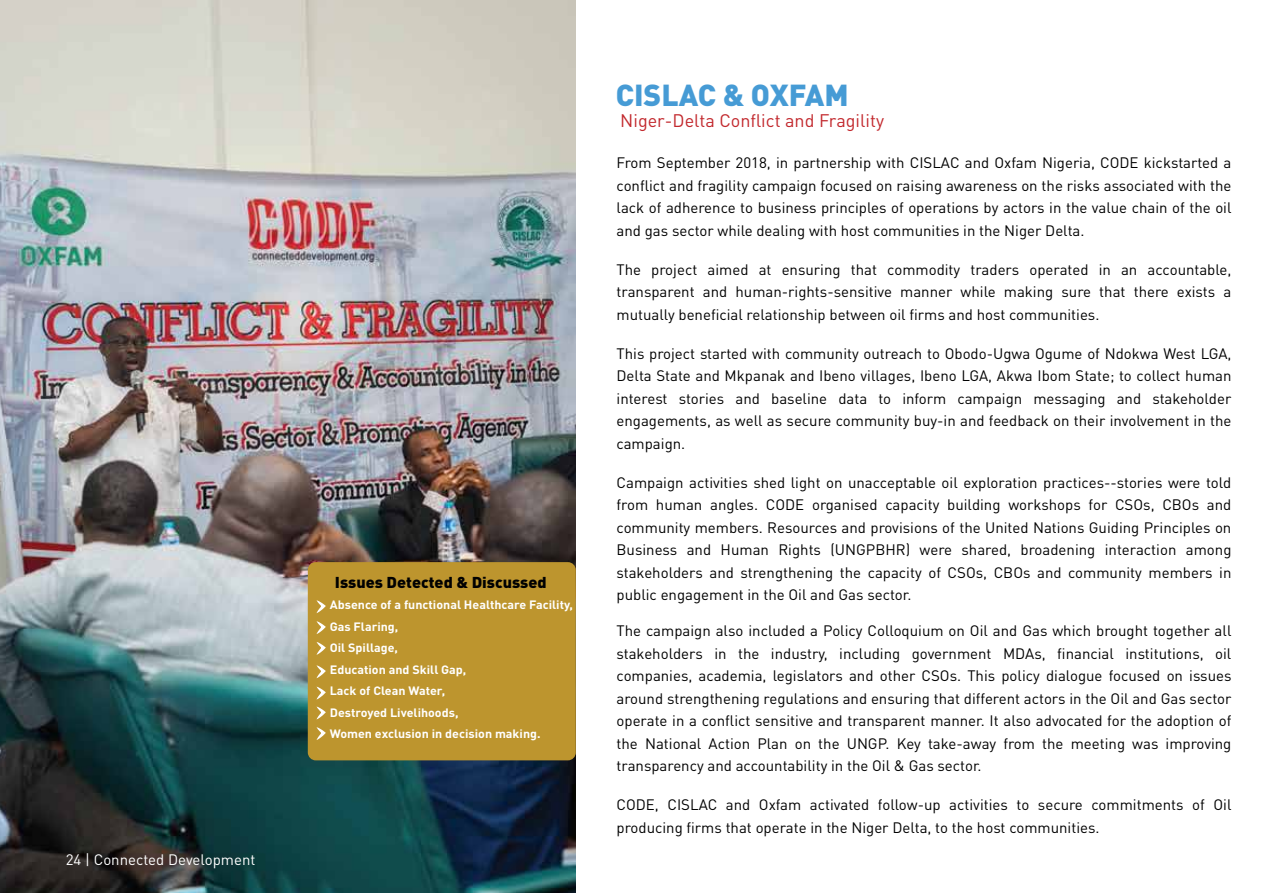
<style>
.page{position:relative;width:1263px;height:893px;background:#fff}
.page>*{position:absolute;margin:0;border:0;box-sizing:border-box;transform-origin:0 0}
.t1{font:900 30px "DIN Pro";color:#469bd5}
.t2{font:18px "DIN Pro";color:#c2282d}
.t3{font:900 15.6px "DIN Pro";color:#010101;scale:1.04 1}
.t4{font:15px/22.5px "DIN Pro";color:#010101;text-align:justify}
.t5{font:15px "DIN Pro";color:#fff}
.t6{font:700 12px/21.5px "DIN Pro";color:#fff;scale:1.04 1}
</style>
<div class="page">
<img style="left:0;top:0;width:576px;height:893px">
<div style="left:308px;top:562px;width:268px;height:198px;background:#bd952e;border-radius:8px"></div>
<svg style="left:316px;top:600px;width:10px;height:13px"></svg>
<svg style="left:316px;top:621px;width:10px;height:13px"></svg>
<svg style="left:316px;top:642px;width:10px;height:13px"></svg>
<svg style="left:316px;top:727px;width:10px;height:13px"></svg>
<svg style="left:316px;top:665px;width:10px;height:13px"></svg>
<svg style="left:316px;top:706px;width:10px;height:13px"></svg>
<svg style="left:316px;top:687px;width:10px;height:13px"></svg>
<p class="t5" style="left:66px;top:849px;width:191px">24 | Connected Development</p>
<p class="t3" style="left:335px;top:572px;width:205px">Issues Detected &amp; Discussed</p>
<p class="t6" style="left:330px;top:594px;width:235px">Absence of a functional Healthcare Facility,<br>Gas Flaring,<br>Oil Spillage,<br>Education and Skill Gap,<br>Lack of Clean Water,<br>Destroyed Livelihoods,<br>Women exclusion in decision making.</p>
<h1 class="t1" style="left:616px;top:75px;width:234px">CISLAC &amp; OXFAM</h1>
<p class="t2" style="left:620px;top:109px;width:265px">Niger-Delta Conflict and Fragility</p>
<p class="t4" style="left:616px;top:151px;width:616px">From September 2018, in partnership with CISLAC and Oxfam Nigeria, CODE kickstarted a conflict and fragility campaign focused on raising awareness on the risks associated with the lack of adherence to business principles of operations by actors in the value chain of the oil and gas sector while dealing with host communities in the Niger Delta.</p>
<p class="t4" style="left:616px;top:257px;width:616px">The project aimed at ensuring that commodity traders operated in an accountable, transparent and human-rights-sensitive manner while making sure that there exists a mutually beneficial relationship between oil firms and host communities.</p>
<p class="t4" style="left:616px;top:341px;width:616px">This project started with community outreach to Obodo-Ugwa Ogume of Ndokwa West LGA, Delta State and Mkpanak and Ibeno villages, Ibeno LGA, Akwa Ibom State; to collect human interest stories and baseline data to inform campaign messaging and stakeholder engagements, as well as secure community buy-in and feedback on their involvement in the campaign.</p>
<p class="t4" style="left:616px;top:470px;width:616px">Campaign activities shed light on unacceptable oil exploration practices--stories were told from human angles. CODE organised capacity building workshops for CSOs, CBOs and community members. Resources and provisions of the United Nations Guiding Principles on Business and Human Rights (UNGPBHR) were shared, broadening interaction among stakeholders and strengthening the capacity of CSOs, CBOs and community members in public engagement in the Oil and Gas sector.</p>
<p class="t4" style="left:616px;top:619px;width:616px">The campaign also included a Policy Colloquium on Oil and Gas which brought together all stakeholders in the industry, including government MDAs, financial institutions, oil companies, academia, legislators and other CSOs. This policy dialogue focused on issues around strengthening regulations and ensuring that different actors in the Oil and Gas sector operate in a conflict sensitive and transparent manner. It also advocated for the adoption of the National Action Plan on the UNGP. Key take-away from the meeting was improving transparency and accountability in the Oil &amp; Gas sector.</p>
<p class="t4" style="left:616px;top:793px;width:616px">CODE, CISLAC and Oxfam activated follow-up activities to secure commitments of Oil producing firms that operate in the Niger Delta, to the host communities.</p>
</div>
